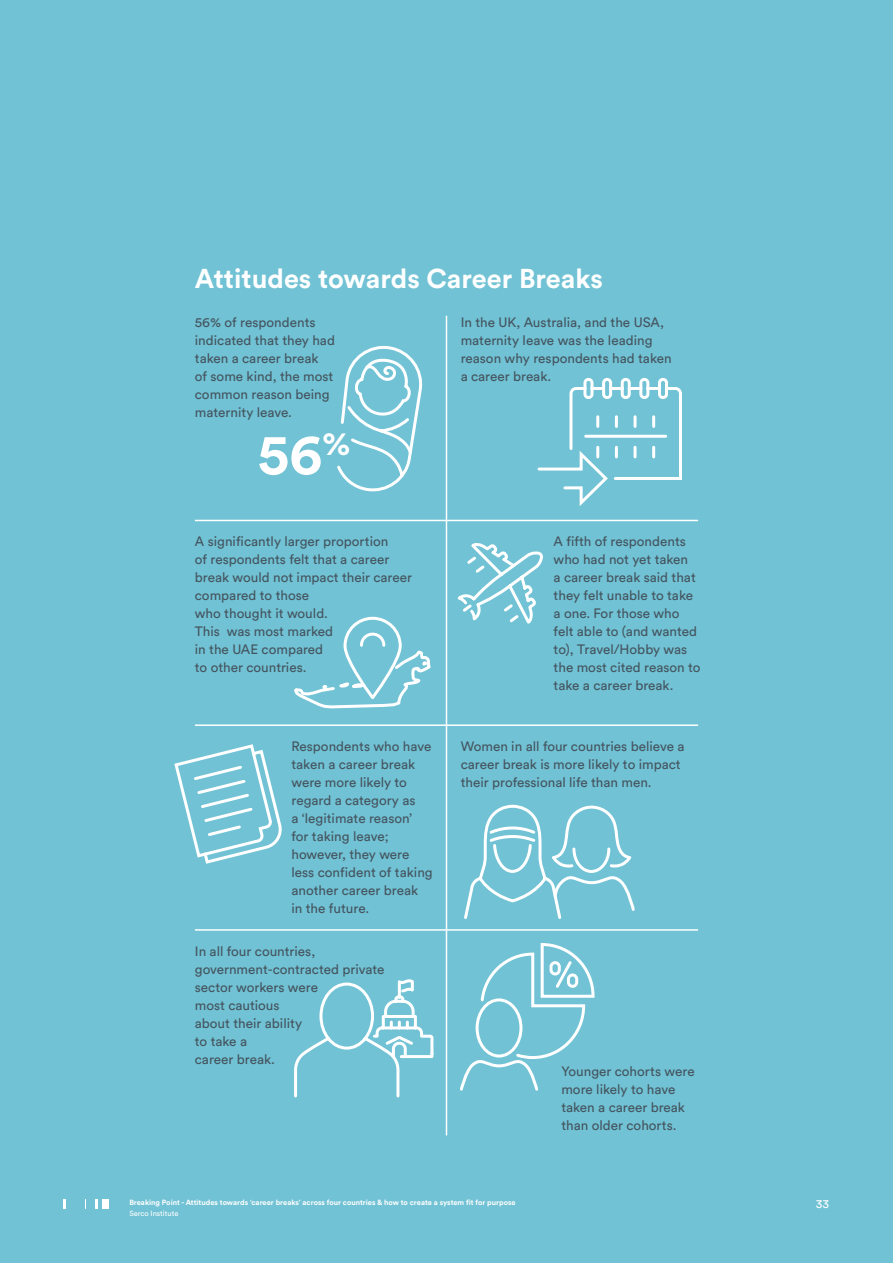
<style>
.page{position:relative;width:893px;height:1263px;background:#70c2d4}
.page>*{position:absolute;margin:0;border:0;box-sizing:border-box;transform-origin:0 0}
.t1{font:700 57px "Circular Std";color:#fff}
.t2{font:700 27px "Circular Std";color:#fff}
.t3{font:13.5px/18px "Circular Std";color:#45545f}
.t4{font:12px "Circular Std";color:#fff}
.t5{font:700 7.5px "Circular Std";color:#fff}
.t6{font:7.5px "Circular Std";color:#fff}
</style>
<div class="page">
<hr style="left:446px;top:316px;width:1px;height:819px;background:#fff">
<hr style="left:195px;top:929px;width:503px;height:2px;background:#fff">
<hr style="left:195px;top:724px;width:503px;height:2px;background:#fff">
<hr style="left:195px;top:520px;width:503px;height:1px;background:#fff">
<svg style="left:337px;top:345px;width:86px;height:147px"></svg>
<svg style="left:537px;top:377px;width:145px;height:129px"></svg>
<svg style="left:457px;top:543px;width:86px;height:81px"></svg>
<svg style="left:464px;top:804px;width:171px;height:115px"></svg>
<svg style="left:460px;top:943px;width:135px;height:148px"></svg>
<svg style="left:174px;top:744px;width:108px;height:120px"></svg>
<svg style="left:294px;top:616px;width:137px;height:93px"></svg>
<svg style="left:294px;top:979px;width:140px;height:119px"></svg>
<div style="left:102px;top:1199px;width:6px;height:10px;background:#fff"></div>
<svg style="left:95px;top:1199px;width:3px;height:10px"></svg>
<svg style="left:64px;top:1199px;width:2px;height:10px"></svg>
<h2 class="t2" style="left:195px;top:266px;width:410px">Attitudes towards Career Breaks</h2>
<p class="t3" style="left:195px;top:314px;width:142px">56% of respondents indicated that they had taken a career break<br>of some kind, the most common reason being maternity leave.</p>
<h1 class="t1" style="left:258px;top:428px;width:94px">56<sup>%</sup></h1>
<p class="t3" style="left:195px;top:533px;width:219px">A significantly larger proportion<br>of respondents felt that a career break would not impact their career compared to those<br>who thought it would.<br>This was most marked<br>in the UAE compared<br>to other countries.</p>
<p class="t3" style="left:291px;top:738px;width:143px">Respondents who have taken a career break were more likely to regard a category as<br>a ‘legitimate reason’<br>for taking leave; however, they were less confident of taking another career break<br>in the future.</p>
<p class="t3" style="left:195px;top:943px;width:191px">In all four countries, government-contracted private sector workers were<br>most cautious<br>about their ability<br>to take a<br>career break.</p>
<p class="t3" style="left:461px;top:314px;width:212px">In the UK, Australia, and the USA, maternity leave was the leading reason why respondents had taken a career break.</p>
<p class="t3" style="left:554px;top:533px;width:148px">A fifth of respondents who had not yet taken<br>a career break said that they felt unable to take a one. For those who felt able to (and wanted to), Travel/Hobby was the most cited reason to take a career break.</p>
<p class="t3" style="left:461px;top:738px;width:225px">Women in all four countries believe a career break is more likely to impact their professional life than men.</p>
<p class="t3" style="left:561px;top:1063px;width:135px">Younger cohorts were more likely to have taken a career break than older cohorts.</p>
<p class="t5" style="left:129px;top:1200px;width:388px">Breaking Point - Attitudes towards ‘career breaks’ across four countries &amp; how to create a system fit for purpose</p>
<p class="t4" style="left:816px;top:1198px;width:15px">33</p>
<p class="t6" style="left:129px;top:1209px;width:51px">Serco Institute</p>
</div>
